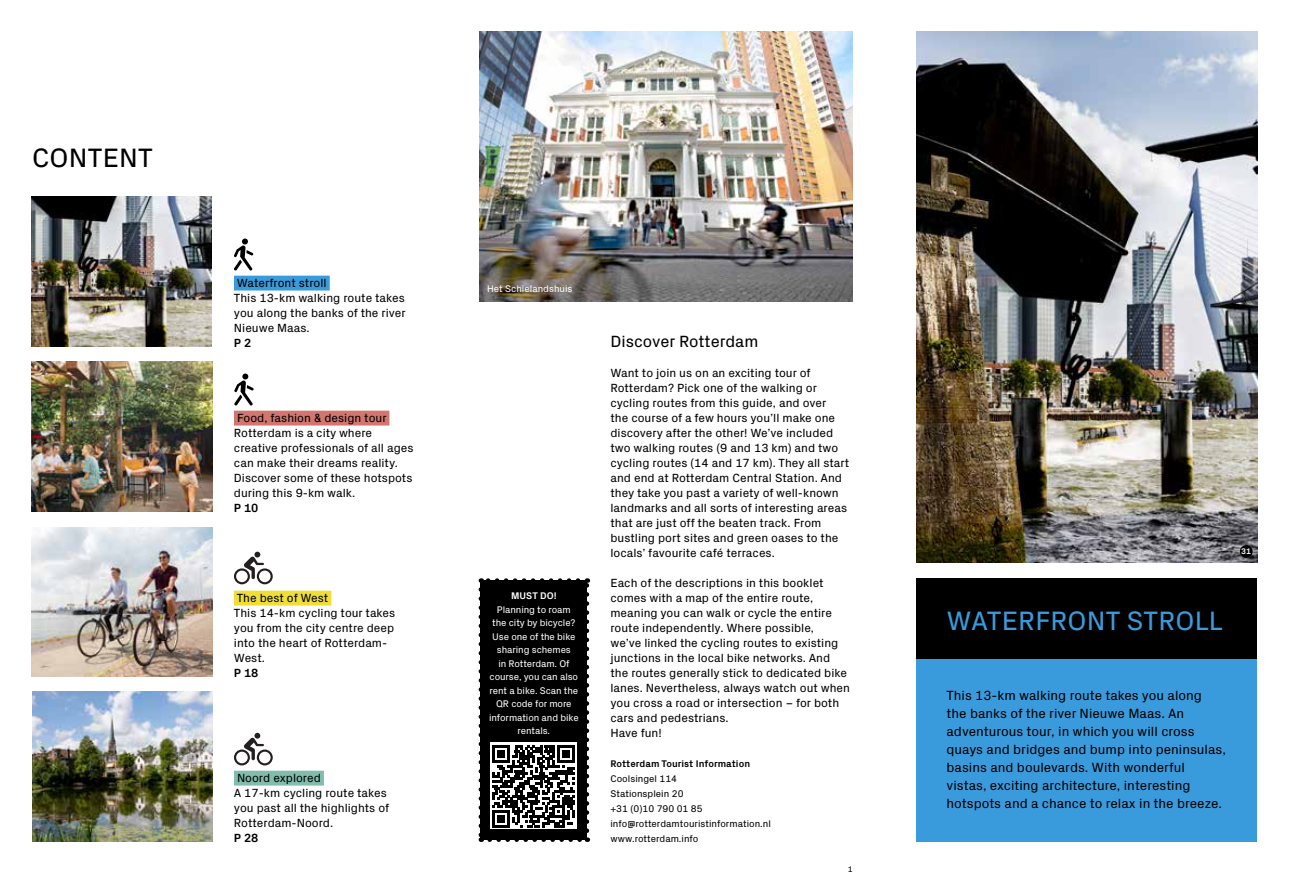
<style>
.page{position:relative;width:1289px;height:893px;background:#fff}
.page>*{position:absolute;margin:0;border:0;box-sizing:border-box;transform-origin:0 0}
.t1{font:27px "Px Grotesk";letter-spacing:.01em;color:#3a9bdc}
.t2{font:27px "Px Grotesk";letter-spacing:.01em;color:#000}
.t3{font:16.5px "Px Grotesk";color:#000}
.t4{font:13.5px/18px "Px Grotesk";color:#000}
.t5{font:12px/15px "Px Grotesk";color:#000}
.t6{font:700 12px "Px Grotesk";color:#000}
.t7{font:9.75px/13.5px "Px Grotesk";letter-spacing:-.01em;color:#fff;text-align:center}
.t8{font:9.75px/15px "Px Grotesk";color:#000}
.t9{font:700 9.75px "Px Grotesk";color:#000}
.t10{font:700 9.75px "Px Grotesk";letter-spacing:.01em;color:#fff}
.t11{font:700 8.25px "Px Grotesk";color:#fff}
.t12{font:8.25px "Px Grotesk";color:#000}
</style>
<div class="page">
<div style="left:916px;top:578px;width:340px;height:82px;background:#000"></div>
<div style="left:916px;top:660px;width:340px;height:182px;background:#3a9bdc"></div>
<img style="left:916px;top:32px;width:340px;height:531px">
<img style="left:479px;top:32px;width:374px;height:270px">
<div style="left:1239px;top:545px;width:13px;height:13px;background:#000;border-radius:50%"></div>
<div style="left:481px;top:581px;width:106px;height:259px;background:#000"></div>
<svg style="left:478px;top:589px;width:5px;height:253px"></svg>
<svg style="left:489px;top:837px;width:99px;height:5px"></svg>
<svg style="left:584px;top:578px;width:5px;height:253px"></svg>
<svg style="left:481px;top:578px;width:97px;height:3px"></svg>
<div style="left:490px;top:742px;width:86px;height:87px;background:#fff"></div>
<svg style="left:492px;top:745px;width:83px;height:82px"></svg>
<div style="left:497px;top:815px;width:8px;height:7px;background:#000"></div>
<img style="left:32px;top:692px;width:181px;height:150px">
<svg style="left:234px;top:239px;width:19px;height:31px"></svg>
<svg style="left:234px;top:374px;width:19px;height:31px"></svg>
<svg style="left:234px;top:552px;width:39px;height:32px"></svg>
<svg style="left:234px;top:733px;width:39px;height:32px"></svg>
<img style="left:31px;top:197px;width:181px;height:150px">
<div style="left:234px;top:771px;width:90px;height:15px;background:#81bcac"></div>
<div style="left:234px;top:276px;width:96px;height:15px;background:#3a9bdc"></div>
<div style="left:234px;top:411px;width:155px;height:15px;background:#d2766f"></div>
<div style="left:234px;top:591px;width:97px;height:15px;background:#f0de36"></div>
<img style="left:32px;top:362px;width:181px;height:150px">
<img style="left:32px;top:527px;width:181px;height:150px">
<h1 class="t2" style="left:32px;top:138px;width:122px">CONTENT</h1>
<p class="t5" style="left:234px;top:274px;width:173px">Waterfront stroll<br>This 13-km walking route takes you along the banks of the river<br>Nieuwe Maas.</p>
<p class="t6" style="left:234px;top:334px;width:19px">P 2</p>
<p class="t5" style="left:234px;top:409px;width:181px">Food, fashion &amp; design tour<br>Rotterdam is a city where creative professionals of all ages can make their dreams reality.<br>Discover some of these hotspots during this 9-km walk.</p>
<p class="t6" style="left:234px;top:499px;width:26px">P 10</p>
<p class="t5" style="left:234px;top:589px;width:163px">The best of West<br>This 14-km cycling tour takes you from the city centre deep into the heart of Rotterdam-<br>West.</p>
<p class="t6" style="left:234px;top:664px;width:26px">P 18</p>
<p class="t5" style="left:234px;top:769px;width:157px">Noord explored<br>A 17-km cycling route takes you past all the highlights of<br>Rotterdam-Noord.</p>
<p class="t6" style="left:234px;top:829px;width:26px">P 28</p>
<p class="t7" style="left:487px;top:282px;width:87px">Het Schielandshuis</p>
<p class="t10" style="left:511px;top:589px;width:47px">MUST DO!</p>
<p class="t7" style="left:489px;top:602px;width:91px">Planning to roam the city by bicycle?<br>Use one of the bike sharing schemes<br>in Rotterdam. Of course, you can also rent a bike. Scan the<br>QR code for more information and bike rentals.</p>
<h2 class="t3" style="left:610px;top:329px;width:149px">Discover Rotterdam</h2>
<p class="t5" style="left:610px;top:364px;width:240px">Want to join us on an exciting tour of Rotterdam? Pick one of the walking or cycling routes from this guide, and over<br>the course of a few hours you’ll make one discovery after the other! We’ve included two walking routes (9 and 13 km) and two cycling routes (14 and 17 km). They all start and end at Rotterdam Central Station. And they take you past a variety of well-known landmarks and all sorts of interesting areas that are just off the beaten track. From bustling port sites and green oases to the locals’ favourite café terraces.</p>
<p class="t5" style="left:610px;top:574px;width:241px">Each of the descriptions in this booklet comes with a map of the entire route, meaning you can walk or cycle the entire route independently. Where possible,<br>we’ve linked the cycling routes to existing junctions in the local bike networks. And the routes generally stick to dedicated bike lanes. Nevertheless, always watch out when you cross a road or intersection – for both cars and pedestrians.<br>Have fun!</p>
<p class="t9" style="left:610px;top:757px;width:141px">Rotterdam Tourist Information</p>
<p class="t8" style="left:610px;top:770px;width:162px">Coolsingel 114<br>Stationsplein 20<br>+31 (0)10 790 01 85 info@rotterdamtouristinformation.nl www.rotterdam.info</p>
<p class="t12" style="left:848px;top:863px;width:6px">1</p>
<p class="t11" style="left:1241px;top:546px;width:11px">31</p>
<h1 class="t1" style="left:946px;top:601px;width:277px">WATERFRONT STROLL</h1>
<p class="t4" style="left:946px;top:686px;width:281px">This 13-km walking route takes you along<br>the banks of the river Nieuwe Maas. An adventurous tour, in which you will cross quays and bridges and bump into peninsulas, basins and boulevards. With wonderful vistas, exciting architecture, interesting hotspots and a chance to relax in the breeze.</p>
</div>
